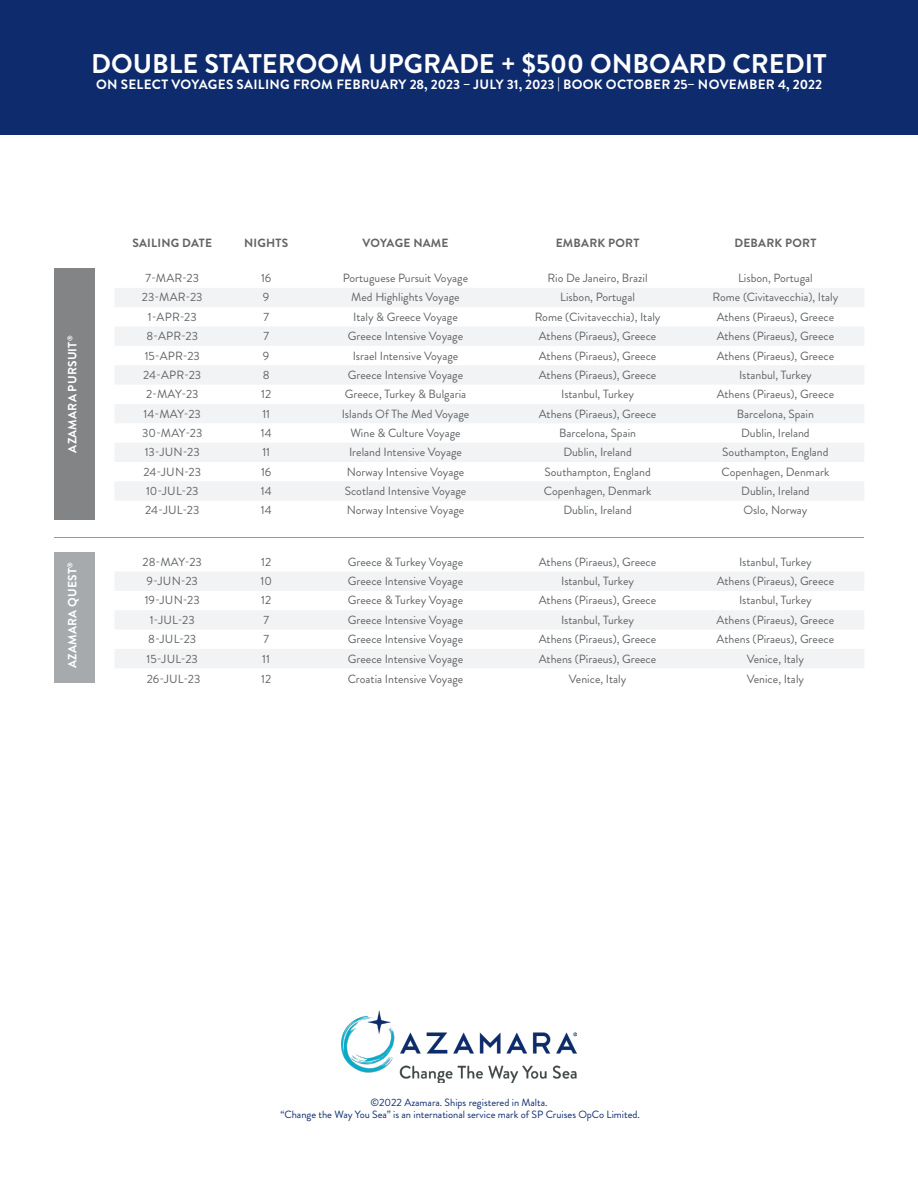
<style>
.page{position:relative;width:918px;height:1188px;background:#fff}
.page>*{position:absolute;margin:0;border:0;box-sizing:border-box;transform-origin:0 0}
.t1{font:700 27px "Brandon Grotesque";color:#fff}
.t2{font:700 13.5px "Brandon Grotesque";letter-spacing:.02em;color:#fff}
.t3{font:700 12px "Brandon Grotesque";letter-spacing:.02em;color:#fff}
.t4{font:11.85px "Brandon Grotesque";color:#616365}
.t5{font:700 11.85px "Brandon Grotesque";letter-spacing:.02em;color:#616365}
.t6{font:10.5px "Brandon Grotesque";color:#0d2b6d}
</style>
<div class="page">
<svg style="left:115px;top:288px;width:749px;height:212px;fill:#f2f3f4"></svg>
<div style="left:54px;top:268px;width:41px;height:252px;background:#838486"></div>
<svg style="left:115px;top:572px;width:749px;height:96px;fill:#f2f3f4"></svg>
<div style="left:54px;top:552px;width:41px;height:131px;background:#a7aaac"></div>
<hr style="left:54px;top:537px;width:810px;height:1px;background:#3b4543">
<div style="left:0;top:0;width:918px;height:135px;background:#0d2b6d"></div>
<img style="left:342px;top:1011px;width:234px;height:72px">
<p class="t1" style="left:91px;top:45px;width:737px">DOUBLE STATEROOM UPGRADE + $500 ONBOARD CREDIT</p>
<p class="t2" style="left:96px;top:75px;width:727px">ON SELECT VOYAGES SAILING FROM FEBRUARY 28, 2023 – JULY 31, 2023 | BOOK OCTOBER 25– NOVEMBER 4, 2022</p>
<p class="t3" style="left:64px;top:453px;width:118px;rotate:-90deg">AZAMARA PURSUIT<sup>®</sup></p>
<p class="t3" style="left:64px;top:668px;width:107px;rotate:-90deg">AZAMARA QUEST<sup>®</sup></p>
<p class="t5" style="left:132px;top:235px;width:81px">SAILING DATE</p>
<p class="t5" style="left:244px;top:235px;width:46px">NIGHTS</p>
<p class="t5" style="left:362px;top:235px;width:88px">VOYAGE NAME</p>
<p class="t5" style="left:556px;top:235px;width:85px">EMBARK PORT</p>
<p class="t5" style="left:734px;top:235px;width:84px">DEBARK PORT</p>
<p class="t4" style="left:145px;top:270px;width:55px">7-MAR-23</p>
<p class="t4" style="left:261px;top:270px;width:12px">16</p>
<p class="t4" style="left:343px;top:270px;width:127px">Portuguese Pursuit Voyage</p>
<p class="t4" style="left:548px;top:270px;width:101px">Rio De Janeiro, Brazil</p>
<p class="t4" style="left:738px;top:270px;width:76px">Lisbon, Portugal</p>
<p class="t4" style="left:142px;top:289px;width:62px">23-MAR-23</p>
<p class="t4" style="left:263px;top:289px;width:8px">9</p>
<p class="t4" style="left:351px;top:289px;width:110px">Med Highlights Voyage</p>
<p class="t4" style="left:560px;top:289px;width:76px">Lisbon, Portugal</p>
<p class="t4" style="left:713px;top:289px;width:127px">Rome (Civitavecchia), Italy</p>
<p class="t4" style="left:148px;top:309px;width:50px">1-APR-23</p>
<p class="t4" style="left:263px;top:309px;width:7px">7</p>
<p class="t4" style="left:353px;top:309px;width:106px">Italy &amp; Greece Voyage</p>
<p class="t4" style="left:535px;top:309px;width:127px">Rome (Civitavecchia), Italy</p>
<p class="t4" style="left:717px;top:309px;width:119px">Athens (Piraeus), Greece</p>
<p class="t4" style="left:146px;top:328px;width:53px">8-APR-23</p>
<p class="t4" style="left:263px;top:328px;width:7px">7</p>
<p class="t4" style="left:348px;top:328px;width:117px">Greece Intensive Voyage</p>
<p class="t4" style="left:539px;top:328px;width:119px">Athens (Piraeus), Greece</p>
<p class="t4" style="left:717px;top:328px;width:119px">Athens (Piraeus), Greece</p>
<p class="t4" style="left:145px;top:347px;width:57px">15-APR-23</p>
<p class="t4" style="left:263px;top:347px;width:8px">9</p>
<p class="t4" style="left:353px;top:347px;width:107px">Israel Intensive Voyage</p>
<p class="t4" style="left:539px;top:347px;width:119px">Athens (Piraeus), Greece</p>
<p class="t4" style="left:717px;top:347px;width:119px">Athens (Piraeus), Greece</p>
<p class="t4" style="left:143px;top:367px;width:59px">24-APR-23</p>
<p class="t4" style="left:263px;top:367px;width:8px">8</p>
<p class="t4" style="left:348px;top:367px;width:117px">Greece Intensive Voyage</p>
<p class="t4" style="left:539px;top:367px;width:119px">Athens (Piraeus), Greece</p>
<p class="t4" style="left:739px;top:367px;width:74px">Istanbul, Turkey</p>
<p class="t4" style="left:146px;top:386px;width:54px">2-MAY-23</p>
<p class="t4" style="left:261px;top:386px;width:12px">12</p>
<p class="t4" style="left:345px;top:386px;width:123px">Greece, Turkey &amp; Bulgaria</p>
<p class="t4" style="left:561px;top:386px;width:74px">Istanbul, Turkey</p>
<p class="t4" style="left:717px;top:386px;width:119px">Athens (Piraeus), Greece</p>
<p class="t4" style="left:144px;top:405px;width:59px">14-MAY-23</p>
<p class="t4" style="left:262px;top:405px;width:9px">11</p>
<p class="t4" style="left:342px;top:405px;width:129px">Islands Of The Med Voyage</p>
<p class="t4" style="left:539px;top:405px;width:119px">Athens (Piraeus), Greece</p>
<p class="t4" style="left:737px;top:405px;width:79px">Barcelona, Spain</p>
<p class="t4" style="left:142px;top:425px;width:62px">30-MAY-23</p>
<p class="t4" style="left:261px;top:425px;width:12px">14</p>
<p class="t4" style="left:350px;top:425px;width:112px">Wine &amp; Culture Voyage</p>
<p class="t4" style="left:559px;top:425px;width:79px">Barcelona, Spain</p>
<p class="t4" style="left:741px;top:425px;width:70px">Dublin, Ireland</p>
<p class="t4" style="left:145px;top:444px;width:57px">13-JUN-23</p>
<p class="t4" style="left:262px;top:444px;width:9px">11</p>
<p class="t4" style="left:349px;top:444px;width:114px">Ireland Intensive Voyage</p>
<p class="t4" style="left:563px;top:444px;width:70px">Dublin, Ireland</p>
<p class="t4" style="left:722px;top:444px;width:108px">Southampton, England</p>
<p class="t4" style="left:143px;top:463px;width:59px">24-JUN-23</p>
<p class="t4" style="left:261px;top:463px;width:12px">16</p>
<p class="t4" style="left:347px;top:463px;width:119px">Norway Intensive Voyage</p>
<p class="t4" style="left:544px;top:463px;width:108px">Southampton, England</p>
<p class="t4" style="left:722px;top:463px;width:109px">Copenhagen, Denmark</p>
<p class="t4" style="left:146px;top:483px;width:54px">10-JUL-23</p>
<p class="t4" style="left:261px;top:483px;width:12px">14</p>
<p class="t4" style="left:345px;top:483px;width:123px">Scotland Intensive Voyage</p>
<p class="t4" style="left:544px;top:483px;width:109px">Copenhagen, Denmark</p>
<p class="t4" style="left:741px;top:483px;width:70px">Dublin, Ireland</p>
<p class="t4" style="left:145px;top:502px;width:56px">24-JUL-23</p>
<p class="t4" style="left:261px;top:502px;width:12px">14</p>
<p class="t4" style="left:347px;top:502px;width:119px">Norway Intensive Voyage</p>
<p class="t4" style="left:563px;top:502px;width:70px">Dublin, Ireland</p>
<p class="t4" style="left:743px;top:502px;width:66px">Oslo, Norway</p>
<p class="t4" style="left:143px;top:554px;width:61px">28-MAY-23</p>
<p class="t4" style="left:261px;top:554px;width:12px">12</p>
<p class="t4" style="left:348px;top:554px;width:117px">Greece &amp; Turkey Voyage</p>
<p class="t4" style="left:539px;top:554px;width:119px">Athens (Piraeus), Greece</p>
<p class="t4" style="left:739px;top:554px;width:74px">Istanbul, Turkey</p>
<p class="t4" style="left:147px;top:573px;width:53px">9-JUN-23</p>
<p class="t4" style="left:261px;top:573px;width:13px">10</p>
<p class="t4" style="left:348px;top:573px;width:117px">Greece Intensive Voyage</p>
<p class="t4" style="left:561px;top:573px;width:74px">Istanbul, Turkey</p>
<p class="t4" style="left:717px;top:573px;width:119px">Athens (Piraeus), Greece</p>
<p class="t4" style="left:145px;top:592px;width:57px">19-JUN-23</p>
<p class="t4" style="left:261px;top:592px;width:12px">12</p>
<p class="t4" style="left:348px;top:592px;width:117px">Greece &amp; Turkey Voyage</p>
<p class="t4" style="left:539px;top:592px;width:119px">Athens (Piraeus), Greece</p>
<p class="t4" style="left:739px;top:592px;width:74px">Istanbul, Turkey</p>
<p class="t4" style="left:150px;top:612px;width:47px">1-JUL-23</p>
<p class="t4" style="left:263px;top:612px;width:7px">7</p>
<p class="t4" style="left:348px;top:612px;width:117px">Greece Intensive Voyage</p>
<p class="t4" style="left:561px;top:612px;width:74px">Istanbul, Turkey</p>
<p class="t4" style="left:717px;top:612px;width:119px">Athens (Piraeus), Greece</p>
<p class="t4" style="left:148px;top:631px;width:49px">8-JUL-23</p>
<p class="t4" style="left:263px;top:631px;width:7px">7</p>
<p class="t4" style="left:348px;top:631px;width:117px">Greece Intensive Voyage</p>
<p class="t4" style="left:539px;top:631px;width:119px">Athens (Piraeus), Greece</p>
<p class="t4" style="left:717px;top:631px;width:119px">Athens (Piraeus), Greece</p>
<p class="t4" style="left:147px;top:650px;width:53px">15-JUL-23</p>
<p class="t4" style="left:262px;top:650px;width:9px">11</p>
<p class="t4" style="left:348px;top:650px;width:117px">Greece Intensive Voyage</p>
<p class="t4" style="left:539px;top:650px;width:119px">Athens (Piraeus), Greece</p>
<p class="t4" style="left:747px;top:650px;width:59px">Venice, Italy</p>
<p class="t4" style="left:147px;top:671px;width:55px">26-JUL-23</p>
<p class="t4" style="left:261px;top:671px;width:12px">12</p>
<p class="t4" style="left:348px;top:671px;width:117px">Croatia Intensive Voyage</p>
<p class="t4" style="left:569px;top:671px;width:59px">Venice, Italy</p>
<p class="t4" style="left:747px;top:671px;width:59px">Venice, Italy</p>
<p class="t6" style="left:370px;top:1095px;width:179px">©2022 Azamara. Ships registered in Malta.</p>
<p class="t6" style="left:280px;top:1108px;width:361px">“Change the Way You Sea” is an international service mark of SP Cruises OpCo Limited.</p>
</div>
